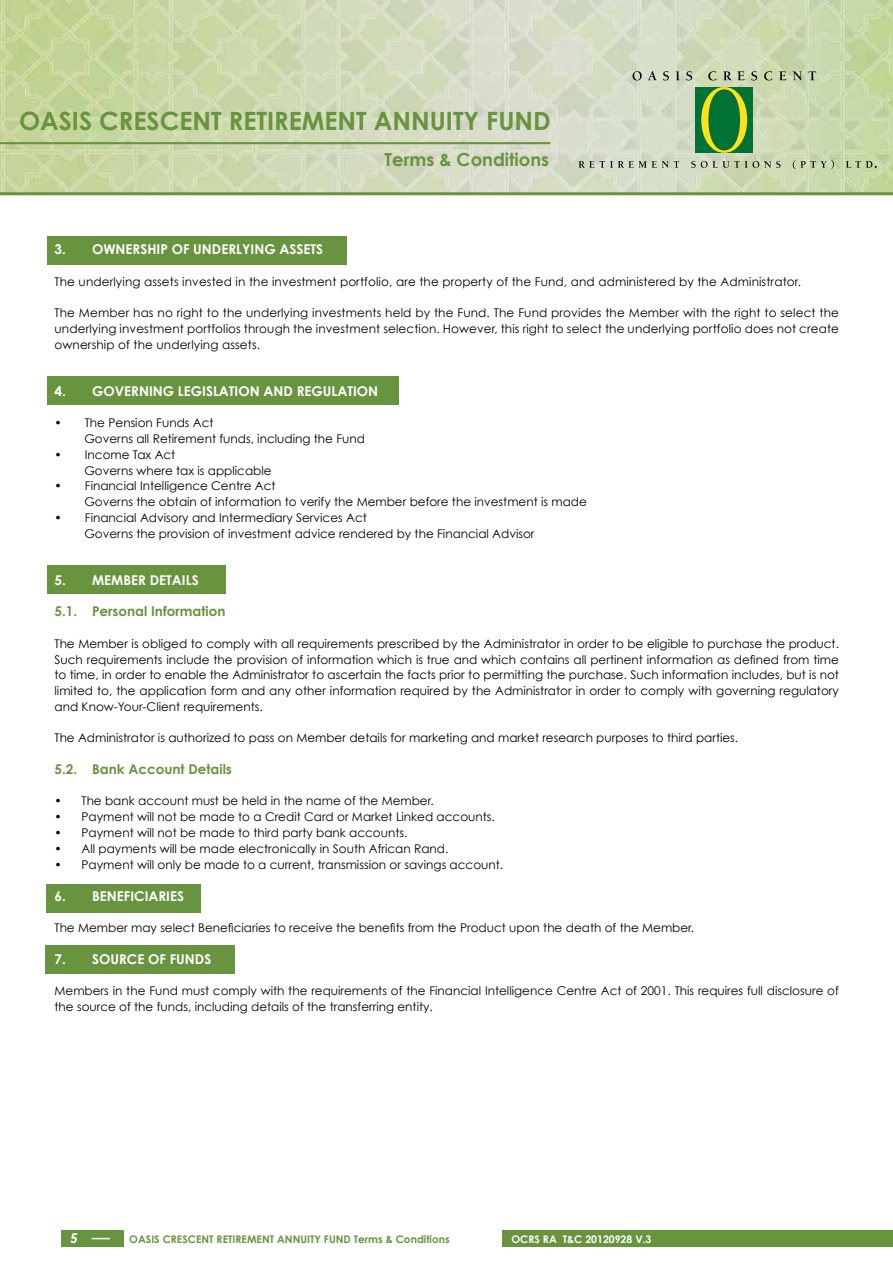
<style>
.page{position:relative;width:893px;height:1263px;background:#fff}
.page>*{position:absolute;margin:0;border:0;box-sizing:border-box;transform-origin:0 0}
.t1{font:700 25.2px "Century Gothic";color:#68933f}
.t2{font:700 18px "Century Gothic";color:#68933f}
.t3{font:700 13.5px "Century Gothic";color:#fff}
.t4{font:700 13.5px "Century Gothic";color:#68933f}
.t5{font:italic 700 13.5px "Century Gothic";color:#fff}
.t6{font:12px/15.8px "Century Gothic";color:#000}
.t7{font:700 10.5px "Century Gothic";color:#68933f}
.t8{font:700 10.5px "Century Gothic";color:#fff}
</style>
<div class="page">
<img style="left:0;top:0;width:893px;height:192px">
<div style="left:61px;top:1230px;width:63px;height:17px;background:#68933f"></div>
<svg style="left:92px;top:1238px;width:18px;height:1px"></svg>
<hr style="left:0;top:192px;width:893px;height:3px;background:#68933f">
<div style="left:502px;top:1230px;width:391px;height:17px;background:#68933f"></div>
<hr style="left:0;top:142px;width:550px;height:2px;background:#68933f">
<div style="left:695px;top:87px;width:58px;height:66px;background:#007236"></div>
<svg style="left:632px;top:71px;width:10px;height:9px"></svg>
<svg style="left:648px;top:71px;width:9px;height:9px"></svg>
<svg style="left:663px;top:71px;width:6px;height:9px"></svg>
<svg style="left:676px;top:71px;width:4px;height:9px"></svg>
<svg style="left:686px;top:71px;width:6px;height:9px"></svg>
<svg style="left:708px;top:71px;width:8px;height:9px"></svg>
<svg style="left:723px;top:71px;width:8px;height:9px"></svg>
<svg style="left:737px;top:71px;width:8px;height:9px"></svg>
<svg style="left:751px;top:71px;width:6px;height:9px"></svg>
<svg style="left:764px;top:71px;width:8px;height:9px"></svg>
<svg style="left:779px;top:71px;width:7px;height:9px"></svg>
<svg style="left:793px;top:71px;width:9px;height:9px"></svg>
<svg style="left:808px;top:71px;width:8px;height:9px"></svg>
<svg style="left:701px;top:87px;width:46px;height:66px"></svg>
<svg style="left:579px;top:161px;width:100px;height:7px"></svg>
<svg style="left:691px;top:161px;width:89px;height:7px"></svg>
<svg style="left:793px;top:160px;width:41px;height:9px"></svg>
<svg style="left:846px;top:161px;width:31px;height:7px"></svg>
<div style="left:46px;top:945px;width:189px;height:29px;background:#68933f"></div>
<div style="left:46px;top:884px;width:155px;height:28px;background:#68933f"></div>
<div style="left:47px;top:565px;width:179px;height:28px;background:#68933f"></div>
<div style="left:47px;top:376px;width:352px;height:28px;background:#68933f"></div>
<div style="left:47px;top:237px;width:300px;height:28px;background:#68933f"></div>
<h1 class="t1" style="left:19px;top:105px;width:533px">OASIS CRESCENT RETIREMENT ANNUITY FUND</h1>
<h2 class="t2" style="left:385px;top:148px;width:166px">Terms &amp; Conditions</h2>
<p class="t3" style="left:55px;top:241px;width:270px">3. OWNERSHIP OF UNDERLYING ASSETS</p>
<p class="t6" style="left:55px;top:273px;width:748px">The underlying assets invested in the investment portfolio, are the property of the Fund, and administered by the Administrator.</p>
<p class="t6" style="left:55px;top:305px;width:786px;text-align:justify">The Member has no right to the underlying investments held by the Fund. The Fund provides the Member with the right to select the underlying investment portfolios through the investment selection. However, this right to select the underlying portfolio does not create ownership of the underlying assets.</p>
<p class="t3" style="left:55px;top:382px;width:325px">4. GOVERNING LEGISLATION AND REGULATION</p>
<p class="t6" style="left:84px;top:415px;width:282px;text-indent:-30px">• The Pension Funds Act<br>Governs all Retirement funds, including the Fund</p>
<p class="t6" style="left:84px;top:446px;width:189px;text-indent:-30px">• Income Tax Act<br>Governs where tax is applicable</p>
<p class="t6" style="left:84px;top:478px;width:504px;text-indent:-30px">• Financial Intelligence Centre Act<br>Governs the obtain of information to verify the Member before the investment is made</p>
<p class="t6" style="left:84px;top:509px;width:452px;text-indent:-30px">• Financial Advisory and Intermediary Services Act<br>Governs the provision of investment advice rendered by the Financial Advisor</p>
<p class="t3" style="left:55px;top:571px;width:146px">5. MEMBER DETAILS</p>
<p class="t4" style="left:55px;top:603px;width:172px">5.1. Personal Information</p>
<p class="t6" style="left:55px;top:635px;width:786px;text-align:justify">The Member is obliged to comply with all requirements prescribed by the Administrator in order to be eligible to purchase the product.<br>Such requirements include the provision of information which is true and which contains all pertinent information as defined from time to time, in order to enable the Administrator to ascertain the facts prior to permitting the purchase. Such information includes, but is not limited to, the application form and any other information required by the Administrator in order to comply with governing regulatory and Know-Your-Client requirements.</p>
<p class="t6" style="left:55px;top:730px;width:685px">The Administrator is authorized to pass on Member details for marketing and market research purposes to third parties.</p>
<p class="t4" style="left:55px;top:760px;width:179px">5.2. Bank Account Details</p>
<p class="t6" style="left:55px;top:793px;width:381px">• The bank account must be held in the name of the Member.</p>
<p class="t6" style="left:55px;top:809px;width:442px">• Payment will not be made to a Credit Card or Market Linked accounts.</p>
<p class="t6" style="left:55px;top:824px;width:354px">• Payment will not be made to third party bank accounts.</p>
<p class="t6" style="left:55px;top:840px;width:395px">• All payments will be made electronically in South African Rand.</p>
<p class="t6" style="left:55px;top:856px;width:450px">• Payment will only be made to a current, transmission or savings account.</p>
<p class="t3" style="left:55px;top:887px;width:131px">6. BENEFICIARIES</p>
<p class="t6" style="left:55px;top:920px;width:641px">The Member may select Beneficiaries to receive the benefits from the Product upon the death of the Member.</p>
<p class="t3" style="left:55px;top:950px;width:158px">7. SOURCE OF FUNDS</p>
<p class="t6" style="left:55px;top:983px;width:786px">Members in the Fund must comply with the requirements of the Financial Intelligence Centre Act of 2001. This requires full disclosure of the source of the funds, including details of the transferring entity.</p>
<p class="t5" style="left:70px;top:1229px;width:9px">5</p>
<p class="t7" style="left:129px;top:1232px;width:322px">OASIS CRESCENT RETIREMENT ANNUITY FUND Terms &amp; Conditions</p>
<p class="t8" style="left:511px;top:1232px;width:142px">OCRS RA T&amp;C 20120928 V.3</p>
</div>
